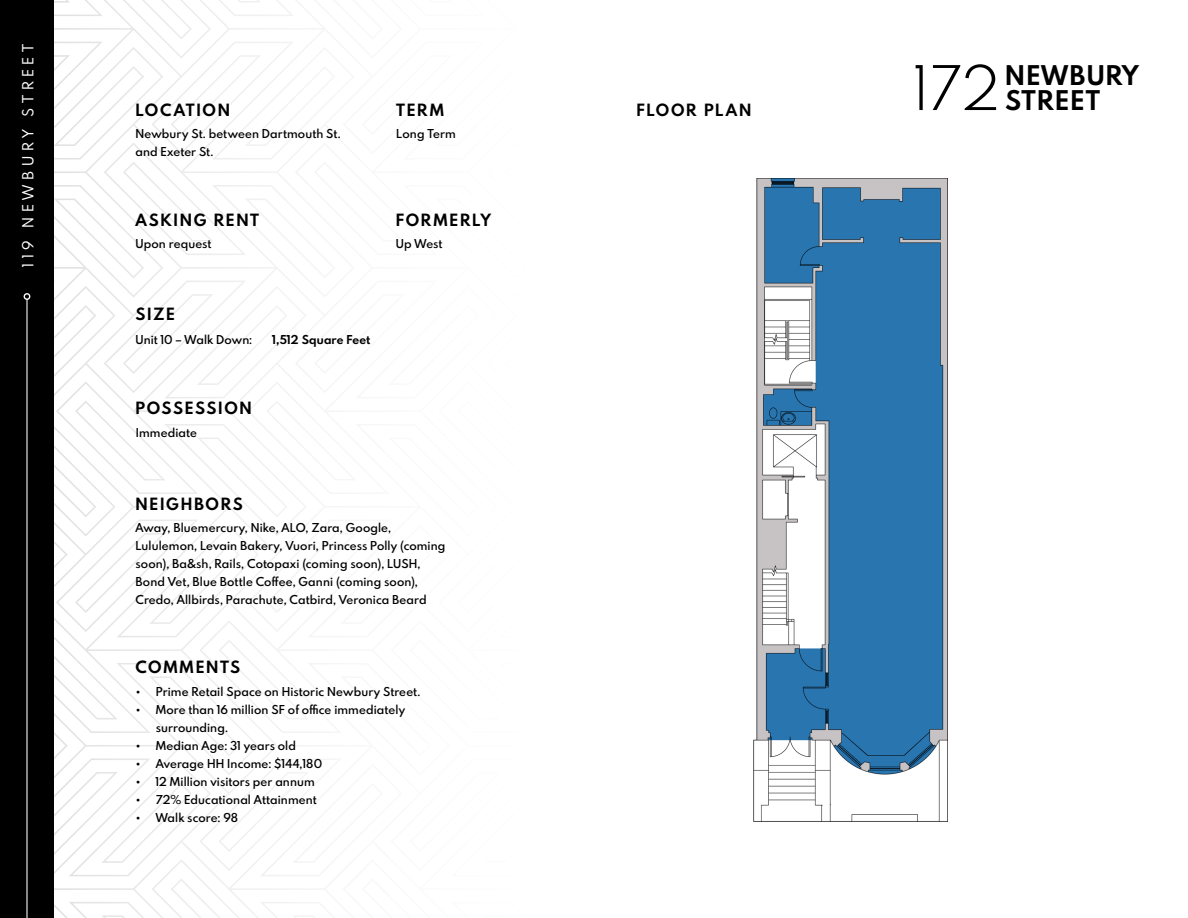
<style>
.page{position:relative;width:1188px;height:918px;background:#fff}
.page>*{position:absolute;margin:0;border:0;box-sizing:border-box;transform-origin:0 0}
.t1{font:300 60px "Spartan MB";color:#000}
.t2{font:700 26.55px "Spartan MB";letter-spacing:.05em;color:#000}
.Content_Text{font:700 16.5px "Spartan MB";letter-spacing:.105em;color:#000}
.Sub_Header_Text{font:15px "Spartan MB";letter-spacing:.31em;color:#fff}
.Content_Text-2{font:600 12px/18px "Spartan MB";letter-spacing:.01em;color:#000}
.Content_Text-3{font:700 12px "Spartan MB";letter-spacing:.01em;color:#000}
</style>
<div class="page">
<svg style="left:54px;top:0;width:254px;height:918px"></svg>
<div style="left:0;top:0;width:54px;height:918px;background:#000"></div>
<hr style="left:26px;top:299px;width:2px;height:619px;background:#fff">
<div style="left:24px;top:293px;width:6px;height:7px;border:1px solid #fff;border-radius:50%"></div>
<img style="left:753px;top:178px;width:194px;height:644px">
<p class="Sub_Header_Text" style="left:18px;top:267px;width:224px;rotate:-90deg">119 NEWBURY STREET</p>
<p class="Content_Text" style="left:135px;top:98px;width:96px">LOCATION</p>
<p class="Content_Text-2" style="left:135px;top:125px;width:207px">Newbury St. between Dartmouth St. and Exeter St.</p>
<p class="Content_Text" style="left:135px;top:208px;width:125px">ASKING RENT</p>
<p class="Content_Text-2" style="left:135px;top:234px;width:77px">Upon request</p>
<p class="Content_Text" style="left:135px;top:303px;width:41px">SIZE</p>
<p class="Content_Text-2" style="left:135px;top:331px;width:118px">Unit 10 – Walk Down:</p>
<p class="Content_Text-3" style="left:273px;top:331px;width:99px">1,512 Square Feet</p>
<p class="Content_Text" style="left:135px;top:396px;width:118px">POSSESSION</p>
<p class="Content_Text-2" style="left:136px;top:423px;width:63px">Immediate</p>
<p class="Content_Text" style="left:396px;top:98px;width:49px">TERM</p>
<p class="Content_Text" style="left:636px;top:98px;width:116px">FLOOR PLAN</p>
<p class="Content_Text-2" style="left:396px;top:125px;width:61px">Long Term</p>
<p class="Content_Text" style="left:396px;top:208px;width:97px">FORMERLY</p>
<p class="Content_Text-2" style="left:396px;top:234px;width:48px">Up West</p>
<p class="Content_Text" style="left:135px;top:492px;width:109px">NEIGHBORS</p>
<p class="Content_Text-2" style="left:135px;top:518px;width:311px">Away, Bluemercury, Nike, ALO, Zara, Google, Lululemon, Levain Bakery, Vuori, Princess Polly (coming soon), Ba&amp;sh, Rails, Cotopaxi (coming soon), LUSH, Bond Vet, Blue Bottle Coffee, Ganni (coming soon), Credo, Allbirds, Parachute, Catbird, Veronica Beard</p>
<p class="Content_Text" style="left:135px;top:656px;width:106px">COMMENTS</p>
<p class="Content_Text-2" style="left:135px;top:682px;width:286px">• Prime Retail Space on Historic Newbury Street.</p>
<p class="Content_Text-2" style="left:156px;top:700px;width:251px;text-indent:-20px">• More than 16 million SF of office immediately surrounding.</p>
<p class="Content_Text-2" style="left:135px;top:736px;width:162px">• Median Age: 31 years old</p>
<p class="Content_Text-2" style="left:135px;top:754px;width:188px">• Average HH Income: $144,180</p>
<p class="Content_Text-2" style="left:135px;top:772px;width:181px">• 12 Million visitors per annum</p>
<p class="Content_Text-2" style="left:135px;top:790px;width:183px">• 72% Educational Attainment</p>
<p class="Content_Text-2" style="left:135px;top:808px;width:104px">• Walk score: 98</p>
<p class="t1" style="left:914px;top:48px;width:88px">172</p>
<p class="t2" style="left:1005px;top:57px;width:135px">NEWBURY</p>
<p class="t2" style="left:1005px;top:82px;width:96px">STREET</p>
</div>
